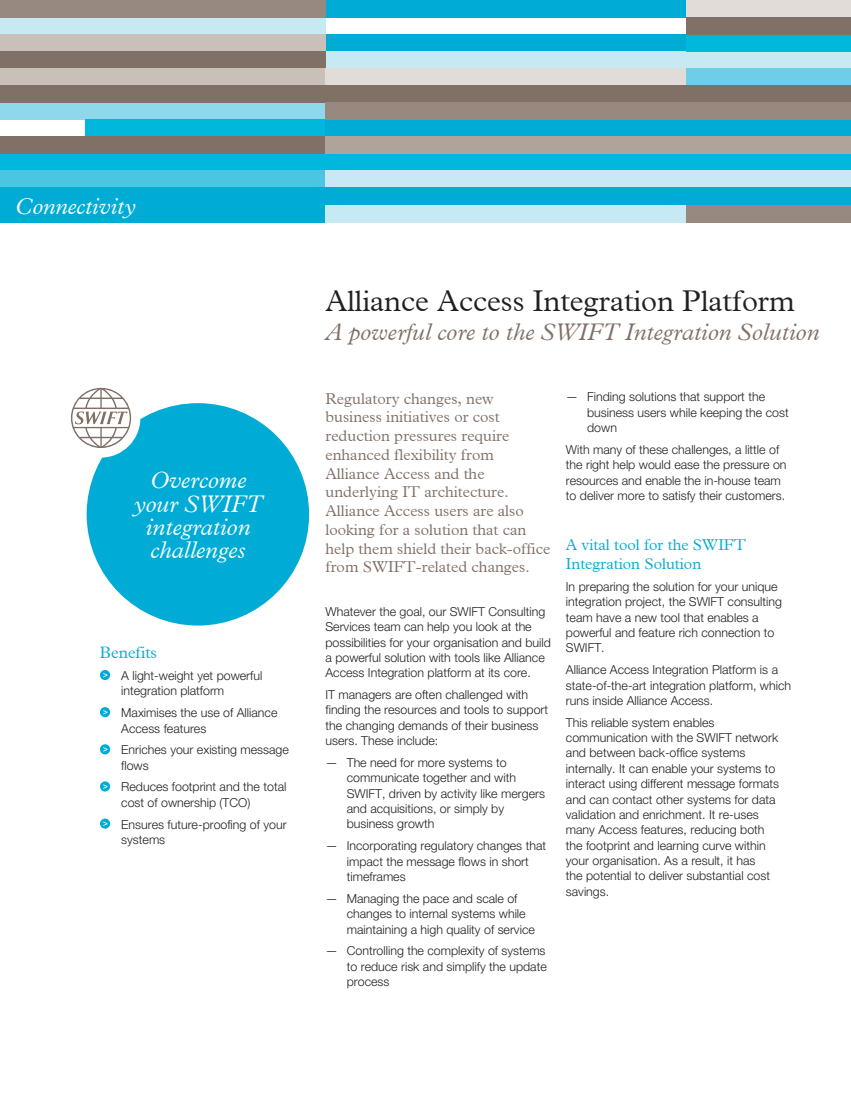
<style>
.page{position:relative;width:851px;height:1106px;background:#fff}
.page>*{position:absolute;margin:0;border:0;box-sizing:border-box;transform-origin:0 0}
.t1{font:300 30px "Plantin";color:#231f20}
.t2{font:italic 300 24px "Plantin";color:#807066}
.t3{font:italic 300 24px/23.2px "Plantin";color:#fff;text-align:center}
.t4{font:italic 300 23.25px "Plantin";color:#fff}
.t5{font:300 16.5px "Plantin";color:#00acd5}
.t6{font:300 15.75px/18.8px "Plantin";color:#807066}
.t7{font:300 15.75px/18.8px "Plantin";color:#00acd5}
.t8{font:300 12.3px/15.3px "Helvetica Neue LT Std";color:#231f20}
</style>
<div class="page">
<div style="left:87px;top:403px;width:222px;height:222px;background:#00acd5;border-radius:50%"></div>
<div style="left:61px;top:378px;width:79px;height:79px;background:#fff;border-radius:50%"></div>
<svg style="left:71px;top:388px;width:60px;height:60px"></svg>
<div style="left:0;top:17px;width:325px;height:17px;background:#c7e9f4"></div>
<div style="left:0;top:102px;width:325px;height:18px;background:#8fd7eb"></div>
<div style="left:85px;top:120px;width:240px;height:17px;background:#00b8db"></div>
<div style="left:0;top:154px;width:325px;height:17px;background:#00b8db"></div>
<div style="left:0;top:171px;width:325px;height:17px;background:#4ac6e2"></div>
<div style="left:0;top:205px;width:325px;height:17px;background:#00acd5"></div>
<div style="left:325px;top:0;width:361px;height:17px;background:#00acd5"></div>
<div style="left:325px;top:34px;width:361px;height:17px;background:#00acd5"></div>
<div style="left:325px;top:51px;width:525px;height:17px;background:#c7e9f4"></div>
<div style="left:325px;top:120px;width:525px;height:17px;background:#00acd5"></div>
<div style="left:325px;top:154px;width:525px;height:17px;background:#00b8db"></div>
<div style="left:325px;top:171px;width:525px;height:17px;background:#c7e9f4"></div>
<div style="left:0;top:188px;width:850px;height:17px;background:#00acd5"></div>
<div style="left:325px;top:205px;width:361px;height:17px;background:#c7e9f4"></div>
<div style="left:686px;top:34px;width:164px;height:17px;background:#00b8db"></div>
<div style="left:686px;top:68px;width:164px;height:17px;background:#6fcee7"></div>
<div style="left:0;top:0;width:325px;height:17px;background:#978980"></div>
<div style="left:0;top:34px;width:325px;height:17px;background:#c9c0ba"></div>
<div style="left:0;top:51px;width:325px;height:17px;background:#807066"></div>
<div style="left:0;top:68px;width:325px;height:17px;background:#c9c0ba"></div>
<div style="left:0;top:137px;width:325px;height:17px;background:#807066"></div>
<div style="left:325px;top:68px;width:361px;height:17px;background:#e1dcd8"></div>
<div style="left:0;top:85px;width:850px;height:17px;background:#807066"></div>
<div style="left:325px;top:102px;width:525px;height:18px;background:#978980"></div>
<div style="left:325px;top:137px;width:525px;height:17px;background:#afa39a"></div>
<div style="left:686px;top:0;width:164px;height:17px;background:#e1dcd8"></div>
<div style="left:686px;top:17px;width:164px;height:17px;background:#807066"></div>
<div style="left:686px;top:205px;width:164px;height:17px;background:#978980"></div>
<div style="left:100px;top:670px;width:10px;height:10px;background:#00acd5;border-radius:50%"></div>
<svg style="left:103px;top:673px;width:5px;height:4px"></svg>
<div style="left:100px;top:707px;width:10px;height:10px;background:#00acd5;border-radius:50%"></div>
<svg style="left:103px;top:710px;width:5px;height:4px"></svg>
<svg style="left:100px;top:744px;width:10px;height:10px"></svg>
<svg style="left:103px;top:747px;width:5px;height:4px"></svg>
<svg style="left:100px;top:781px;width:10px;height:10px"></svg>
<svg style="left:103px;top:784px;width:5px;height:4px"></svg>
<svg style="left:100px;top:818px;width:10px;height:10px"></svg>
<svg style="left:103px;top:821px;width:5px;height:5px"></svg>
<h3 class="t4" style="left:15px;top:192px;width:122px">Connectivity</h3>
<h2 class="t3" style="left:133px;top:469px;width:130px">Overcome your SWIFT integration challenges</h2>
<h3 class="t5" style="left:100px;top:643px;width:59px">Benefits</h3>
<p class="t8" style="left:121px;top:667px;width:142px">A light-weight yet powerful integration platform</p>
<p class="t8" style="left:121px;top:705px;width:158px">Maximises the use of Alliance<br>Access features</p>
<p class="t8" style="left:121px;top:742px;width:169px">Enriches your existing message flows</p>
<p class="t8" style="left:121px;top:779px;width:167px">Reduces footprint and the total cost of ownership (TCO)</p>
<p class="t8" style="left:121px;top:816px;width:167px">Ensures future-proofing of your systems</p>
<h1 class="t1" style="left:325px;top:283px;width:471px">Alliance Access Integration Platform</h1>
<h2 class="t2" style="left:325px;top:317px;width:495px">A powerful core to the SWIFT Integration Solution</h2>
<p class="t6" style="left:325px;top:389px;width:226px">Regulatory changes, new business initiatives or cost reduction pressures require enhanced flexibility from<br>Alliance Access and the underlying IT architecture.<br>Alliance Access users are also looking for a solution that can help them shield their back-office from SWIFT-related changes.</p>
<p class="t8" style="left:325px;top:603px;width:227px">Whatever the goal, our SWIFT Consulting Services team can help you look at the possibilities for your organisation and build a powerful solution with tools like Alliance Access Integration platform at its core.</p>
<p class="t8" style="left:325px;top:686px;width:224px">IT managers are often challenged with finding the resources and tools to support the changing demands of their business users. These include:</p>
<p class="t8" style="left:347px;top:754px;width:200px;text-indent:-21px">— The need for more systems to communicate together and with<br>SWIFT, driven by activity like mergers and acquisitions, or simply by business growth</p>
<p class="t8" style="left:347px;top:838px;width:201px;text-indent:-21px">— Incorporating regulatory changes that impact the message flows in short timeframes</p>
<p class="t8" style="left:347px;top:890px;width:189px;text-indent:-21px">— Managing the pace and scale of changes to internal systems while maintaining a high quality of service</p>
<p class="t8" style="left:347px;top:943px;width:201px;text-align:justify;text-indent:-21px">— Controlling the complexity of systems to reduce risk and simplify the update process</p>
<p class="t8" style="left:587px;top:389px;width:203px;text-indent:-21px">— Finding solutions that support the business users while keeping the cost down</p>
<p class="t8" style="left:566px;top:441px;width:222px">With many of these challenges, a little of the right help would ease the pressure on resources and enable the in-house team to deliver more to satisfy their customers.</p>
<p class="t7" style="left:566px;top:536px;width:182px">A vital tool for the SWIFT<br>Integration Solution</p>
<p class="t8" style="left:566px;top:578px;width:217px">In preparing the solution for your unique integration project, the SWIFT consulting team have a new tool that enables a powerful and feature rich connection to SWIFT.</p>
<p class="t8" style="left:566px;top:662px;width:227px">Alliance Access Integration Platform is a state-of-the-art integration platform, which runs inside Alliance Access.</p>
<p class="t8" style="left:566px;top:714px;width:215px">This reliable system enables communication with the SWIFT network and between back-office systems internally. It can enable your systems to interact using different message formats and can contact other systems for data validation and enrichment. It re-uses many Access features, reducing both the footprint and learning curve within your organisation. As a result, it has<br>the potential to deliver substantial cost savings.</p>
</div>
